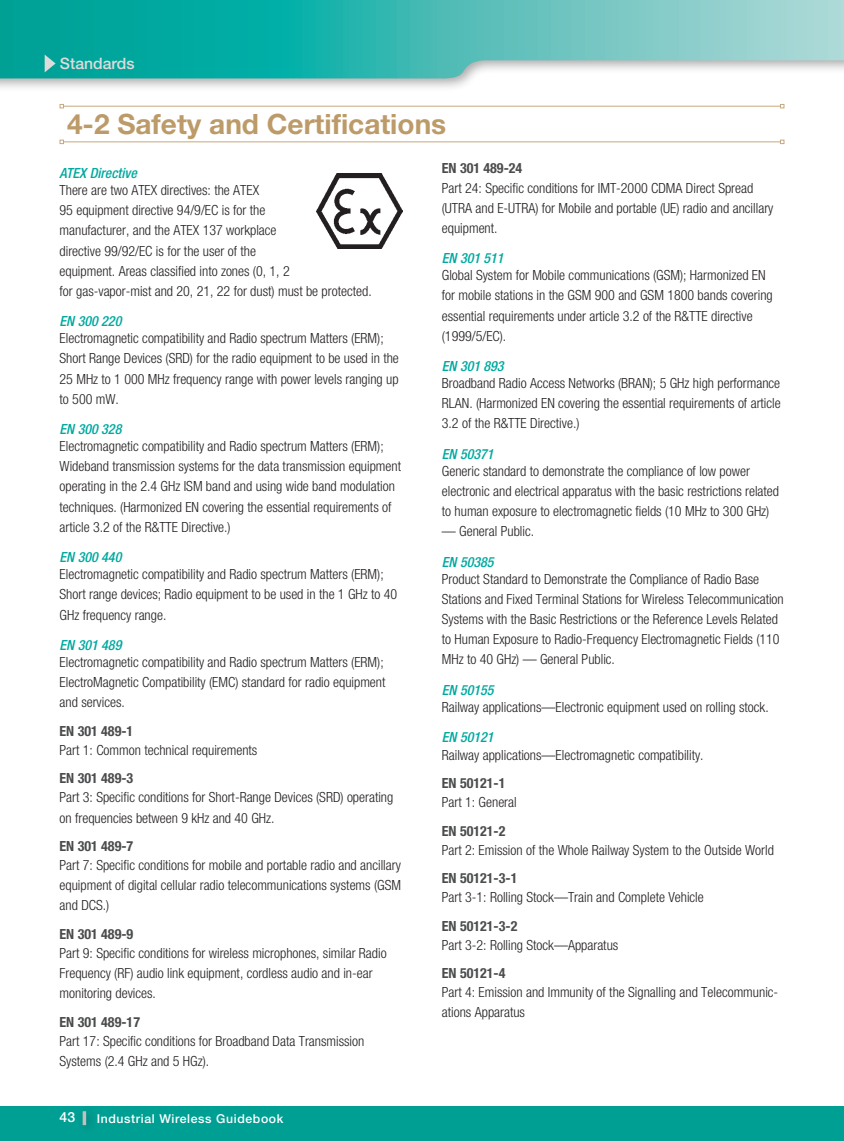
<style>
.page{position:relative;width:844px;height:1141px;background:#fff}
.page>*{position:absolute;margin:0;border:0;box-sizing:border-box;transform-origin:0 0}
.t1{font:700 28px "Helvetica Neue";color:#bc9b69}
.t2{font:500 15.75px "Helvetica Neue LT Std";color:#dedbda}
.t3{font:300 condensed 14px/20.1px "Helvetica Neue";color:#231f20}
.t4{font:700 condensed 14px "Helvetica Neue";color:#4b4c4d}
.t5{font:italic 500 condensed 14px "Helvetica Neue LT Std";color:#00a9a0}
.t6{font:500 14px "Helvetica Neue LT Std";color:#fff}
.t7{font:500 12.25px "Helvetica Neue LT Std";letter-spacing:.05em;color:#fff}
</style>
<div class="page">
<div style="left:0;top:0;width:843px;height:93px;background:#231f20;opacity:.4"></div>
<svg style="left:0;top:0;width:843px;height:80px;background:#51beb8"></svg>
<div style="left:0;top:1106px;width:843px;height:35px;background:#009f94"></div>
<div style="left:77px;top:1106px;width:20px;height:29px;background:#231f20;opacity:.35"></div>
<hr style="left:83px;top:1111px;width:3px;height:14px;background:#c2bfbe">
<svg style="left:45px;top:55px;width:11px;height:17px"></svg>
<img style="left:316px;top:174px;width:86px;height:74px">
<hr style="left:63px;top:106px;width:717px;height:1px;background:#c7a87c">
<svg style="left:779px;top:104px;width:5px;height:4px"></svg>
<hr style="left:63px;top:141px;width:717px;height:1px;background:#c7a87c">
<svg style="left:779px;top:140px;width:5px;height:4px"></svg>
<p class="t2" style="left:60px;top:54px;width:76px">Standards</p>
<h1 class="t1" style="left:67px;top:107px;width:381px">4-2 Safety and Certifications</h1>
<p class="t5" style="left:60px;top:164px;width:79px">ATEX Directive</p>
<p class="t3" style="left:60px;top:180px;width:313px">There are two ATEX directives: the ATEX<br>95 equipment directive 94/9/EC is for the<br>manufacturer, and the ATEX 137 workplace<br>directive 99/92/EC is for the user of the<br>equipment. Areas classified into zones (0, 1, 2<br>for gas-vapor-mist and 20, 21, 22 for dust) must be protected.</p>
<p class="t5" style="left:60px;top:313px;width:63px">EN 300 220</p>
<p class="t3" style="left:60px;top:328px;width:341px">Electromagnetic compatibility and Radio spectrum Matters (ERM); Short Range Devices (SRD) for the radio equipment to be used in the 25 MHz to 1 000 MHz frequency range with power levels ranging up to 500 mW.</p>
<p class="t5" style="left:60px;top:421px;width:63px">EN 300 328</p>
<p class="t3" style="left:60px;top:436px;width:343px">Electromagnetic compatibility and Radio spectrum Matters (ERM); Wideband transmission systems for the data transmission equipment operating in the 2.4 GHz ISM band and using wide band modulation techniques. (Harmonized EN covering the essential requirements of article 3.2 of the R&amp;TTE Directive.)</p>
<p class="t5" style="left:60px;top:549px;width:63px">EN 300 440</p>
<p class="t3" style="left:60px;top:564px;width:339px">Electromagnetic compatibility and Radio spectrum Matters (ERM);<br>Short range devices; Radio equipment to be used in the 1 GHz to 40<br>GHz frequency range.</p>
<p class="t5" style="left:60px;top:636px;width:63px">EN 301 489</p>
<p class="t3" style="left:60px;top:652px;width:327px">Electromagnetic compatibility and Radio spectrum Matters (ERM);<br>ElectroMagnetic Compatibility (EMC) standard for radio equipment and services.</p>
<p class="t4" style="left:60px;top:722px;width:75px">EN 301 489-1</p>
<p class="t3" style="left:60px;top:740px;width:199px">Part 1: Common technical requirements</p>
<p class="t4" style="left:60px;top:770px;width:75px">EN 301 489-3</p>
<p class="t3" style="left:60px;top:787px;width:335px">Part 3: Specific conditions for Short-Range Devices (SRD) operating on frequencies between 9 kHz and 40 GHz.</p>
<p class="t4" style="left:60px;top:838px;width:75px">EN 301 489-7</p>
<p class="t3" style="left:60px;top:855px;width:343px;text-align:justify">Part 7: Specific conditions for mobile and portable radio and ancillary equipment of digital cellular radio telecommunications systems (GSM and DCS.)</p>
<p class="t4" style="left:60px;top:925px;width:75px">EN 301 489-9</p>
<p class="t3" style="left:60px;top:943px;width:328px">Part 9: Specific conditions for wireless microphones, similar Radio<br>Frequency (RF) audio link equipment, cordless audio and in-ear monitoring devices.</p>
<p class="t4" style="left:60px;top:1013px;width:82px">EN 301 489-17</p>
<p class="t3" style="left:60px;top:1031px;width:306px">Part 17: Specific conditions for Broadband Data Transmission<br>Systems (2.4 GHz and 5 HGz).</p>
<p class="t6" style="left:60px;top:1109px;width:17px">43</p>
<p class="t7" style="left:97px;top:1111px;width:188px">Industrial Wireless Guidebook</p>
<p class="t4" style="left:441px;top:160px;width:82px">EN 301 489-24</p>
<p class="t3" style="left:441px;top:177px;width:333px">Part 24: Specific conditions for IMT-2000 CDMA Direct Spread (UTRA and E-UTRA) for Mobile and portable (UE) radio and ancillary equipment.</p>
<p class="t5" style="left:441px;top:250px;width:63px">EN 301 511</p>
<p class="t3" style="left:441px;top:265px;width:332px">Global System for Mobile communications (GSM); Harmonized EN for mobile stations in the GSM 900 and GSM 1800 bands covering essential requirements under article 3.2 of the R&amp;TTE directive (1999/5/EC).</p>
<p class="t5" style="left:441px;top:358px;width:63px">EN 301 893</p>
<p class="t3" style="left:441px;top:373px;width:340px;text-align:justify">Broadband Radio Access Networks (BRAN); 5 GHz high performance RLAN. (Harmonized EN covering the essential requirements of article 3.2 of the R&amp;TTE Directive.)</p>
<p class="t5" style="left:441px;top:445px;width:53px">EN 50371</p>
<p class="t3" style="left:441px;top:461px;width:339px">Generic standard to demonstrate the compliance of low power electronic and electrical apparatus with the basic restrictions related to human exposure to electromagnetic fields (10 MHz to 300 GHz)</p>
<p class="t3" style="left:441px;top:521px;width:94px">— General Public.</p>
<p class="t5" style="left:441px;top:553px;width:53px">EN 50385</p>
<p class="t3" style="left:441px;top:569px;width:343px">Product Standard to Demonstrate the Compliance of Radio Base Stations and Fixed Terminal Stations for Wireless Telecommunication Systems with the Basic Restrictions or the Reference Levels Related to Human Exposure to Radio-Frequency Electromagnetic Fields (110<br>MHz to 40 GHz) — General Public.</p>
<p class="t5" style="left:441px;top:681px;width:53px">EN 50155</p>
<p class="t3" style="left:441px;top:697px;width:328px">Railway applications—Electronic equipment used on rolling stock.</p>
<p class="t5" style="left:441px;top:729px;width:53px">EN 50121</p>
<p class="t3" style="left:441px;top:744px;width:263px">Railway applications—Electromagnetic compatibility.</p>
<p class="t4" style="left:441px;top:775px;width:65px">EN 50121-1</p>
<p class="t3" style="left:441px;top:792px;width:76px">Part 1: General</p>
<p class="t4" style="left:441px;top:822px;width:65px">EN 50121-2</p>
<p class="t3" style="left:441px;top:839px;width:333px">Part 2: Emission of the Whole Railway System to the Outside World</p>
<p class="t4" style="left:441px;top:870px;width:77px">EN 50121-3-1</p>
<p class="t3" style="left:441px;top:887px;width:263px">Part 3-1: Rolling Stock—Train and Complete Vehicle</p>
<p class="t4" style="left:441px;top:917px;width:77px">EN 50121-3-2</p>
<p class="t3" style="left:441px;top:935px;width:178px">Part 3-2: Rolling Stock—Apparatus</p>
<p class="t4" style="left:441px;top:965px;width:65px">EN 50121-4</p>
<p class="t3" style="left:441px;top:982px;width:338px">Part 4: Emission and Immunity of the Signalling and Telecommunic&shy;ations Apparatus</p>
</div>
